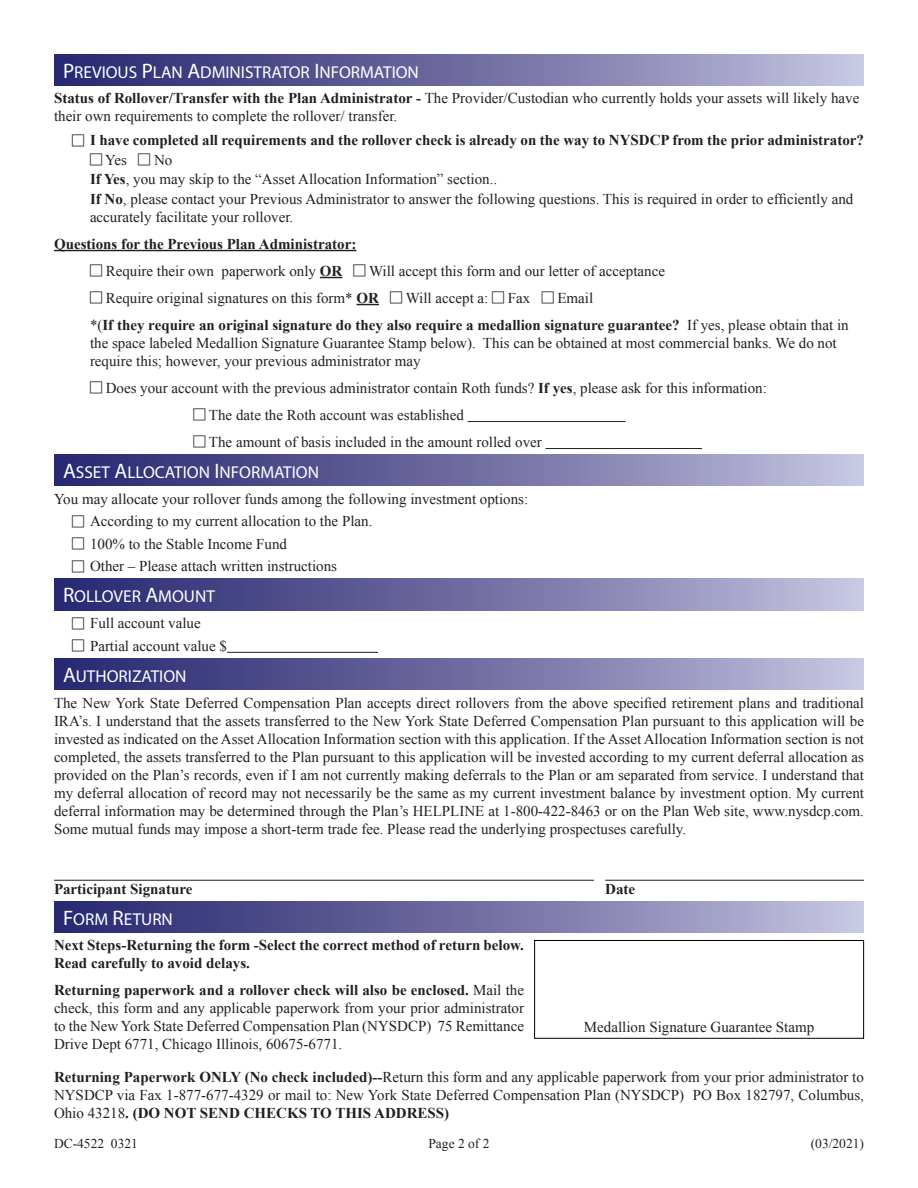
<style>
.page{position:relative;width:918px;height:1188px;background:#fff}
.page>*{position:absolute;margin:0;border:0;box-sizing:border-box;transform-origin:0 0}
.Section_Header{font:17.25px "Myriad Pro Regular SC820";color:#fff}
.Field_Label{font:15px/18px "Times New Roman";color:#231f20;text-align:justify}
.Field_Label-2{font:700 15px/18px "Times New Roman";color:#231f20}
.t1{font:13.5px "Times New Roman";color:#231f20}
.s1{font-size:21px}
.s2{font-weight:700}
</style>
<div class="page">
<div style="left:54px;top:901px;width:810px;height:32px;background:linear-gradient(to right,#22216b,#c1bedc)"></div>
<div style="left:534px;top:940px;width:330px;height:99px;border:1px solid #000"></div>
<div style="left:54px;top:658px;width:810px;height:32px;background:linear-gradient(to right,#22216b,#c1bedc)"></div>
<hr style="left:54px;top:880px;width:540px;height:1px;background:#231f20">
<hr style="left:605px;top:880px;width:259px;height:1px;background:#231f20">
<div style="left:54px;top:454px;width:810px;height:32px;background:linear-gradient(to right,#22216b,#c1bedc)"></div>
<div style="left:54px;top:579px;width:810px;height:31px;background:linear-gradient(to right,#22216b,#c1bedc)"></div>
<hr style="left:227px;top:652px;width:151px;height:1px;background:#231f20">
<div style="left:54px;top:54px;width:810px;height:32px;background:linear-gradient(to right,#22216b,#c1bedc)"></div>
<hr style="left:54px;top:250px;width:302px;height:1px;background:#231f20">
<svg style="left:320px;top:277px;width:22px;height:1px"></svg>
<svg style="left:357px;top:304px;width:22px;height:1px"></svg>
<hr style="left:468px;top:421px;width:157px;height:1px;background:#231f20">
<hr style="left:546px;top:448px;width:156px;height:1px;background:#231f20">
<p class="Section_Header" style="left:63px;top:61px;width:357px"><span class="s1">P</span>REVIOUS <span class="s1">P</span>LAN <span class="s1">A</span>DMINISTRATOR <span class="s1">I</span> NFORMATION</p>
<p class="Field_Label" style="left:54px;top:89px;width:807px"><span class="s2">Status of Rollover/Transfer with the Plan Administrator -</span> The Provider/Custodian who currently holds your assets will likely have their own requirements to complete the rollover/ transfer.</p>
<p class="Field_Label-2" style="left:90px;top:131px;width:776px">I have completed all requirements and the rollover check is already on the way to NYSDCP from the prior administrator?</p>
<p class="Field_Label" style="left:105px;top:151px;width:23px">Yes</p>
<p class="Field_Label" style="left:154px;top:151px;width:20px">No</p>
<p class="Field_Label" style="left:90px;top:170px;width:409px"><span class="s2">If Yes</span>, you may skip to the “Asset Allocation Information” section..</p>
<p class="Field_Label" style="left:90px;top:190px;width:765px"><span class="s2">If No</span>, please contact your Previous Administrator to answer the following questions. This is required in order to efficiently and accurately facilitate your rollover.</p>
<p class="Field_Label-2" style="left:54px;top:235px;width:304px">Questions for the Previous Plan Administrator:</p>
<p class="Field_Label" style="left:106px;top:262px;width:238px">Require their own paperwork only <span class="s2">OR</span></p>
<p class="Field_Label" style="left:369px;top:262px;width:297px">Will accept this form and our letter of acceptance</p>
<p class="Field_Label" style="left:106px;top:289px;width:275px">Require original signatures on this form* <span class="s2">OR</span></p>
<p class="Field_Label" style="left:406px;top:289px;width:84px">Will accept a:</p>
<p class="Field_Label" style="left:508px;top:289px;width:24px">Fax</p>
<p class="Field_Label" style="left:557px;top:289px;width:37px">Email</p>
<p class="Field_Label" style="left:90px;top:316px;width:760px;text-align:left">*(<span class="s2">If they require an original signature do they also require a medallion signature guarantee?</span> If yes, please obtain that in the space labeled Medallion Signature Guarantee Stamp below). This can be obtained at most commercial banks. We do not require this; however, your previous administrator may</p>
<p class="Field_Label" style="left:106px;top:379px;width:663px">Does your account with the previous administrator contain Roth funds? <span class="s2">If yes</span>, please ask for this information:</p>
<p class="Field_Label" style="left:209px;top:406px;width:256px">The date the Roth account was established</p>
<p class="Field_Label" style="left:209px;top:433px;width:334px">The amount of basis included in the amount rolled over</p>
<p class="Section_Header" style="left:63px;top:462px;width:258px"><span class="s1">A</span>SSET <span class="s1">A</span>LLOCATION <span class="s1">I</span> NFORMATION</p>
<p class="Field_Label" style="left:54px;top:490px;width:476px">You may allocate your rollover funds among the following investment options:</p>
<p class="Field_Label" style="left:90px;top:512px;width:284px">According to my current allocation to the Plan.</p>
<p class="Field_Label" style="left:90px;top:535px;width:199px">100% to the Stable Income Fund</p>
<p class="Field_Label" style="left:90px;top:557px;width:249px">Other – Please attach written instructions</p>
<p class="Section_Header" style="left:63px;top:586px;width:153px"><span class="s1">R</span>OLLOVER <span class="s1">A</span>MOUNT</p>
<p class="Field_Label" style="left:90px;top:614px;width:112px">Full account value</p>
<p class="Field_Label" style="left:90px;top:636px;width:139px">Partial account value $</p>
<p class="Section_Header" style="left:63px;top:665px;width:125px"><span class="s1">A</span>UTHORIZATION</p>
<p class="Field_Label" style="left:54px;top:693px;width:812px">The New York State Deferred Compensation Plan accepts direct rollovers from the above specified retirement plans and traditional IRA’s. I understand that the assets transferred to the New York State Deferred Compensation Plan pursuant to this application will be invested as indicated on the Asset Allocation Information section with this application. If the Asset Allocation Information section is not completed, the assets transferred to the Plan pursuant to this application will be invested according to my current deferral allocation as provided on the Plan’s records, even if I am not currently making deferrals to the Plan or am separated from service. I understand that my deferral allocation of record may not necessarily be the same as my current investment balance by investment option. My current deferral information may be determined through the Plan’s HELPLINE at 1-800-422-8463 or on the Plan Web site, www.nysdcp.com.<br>Some mutual funds may impose a short-term trade fee. Please read the underlying prospectuses carefully.</p>
<p class="Field_Label-2" style="left:54px;top:879px;width:140px">Participant Signature</p>
<p class="Field_Label-2" style="left:605px;top:879px;width:31px">Date</p>
<p class="Section_Header" style="left:63px;top:908px;width:111px"><span class="s1">F</span>ORM <span class="s1">R</span>ETURN</p>
<p class="Field_Label-2" style="left:54px;top:936px;width:472px">Next Steps-Returning the form -Select the correct method of return below.<br>Read carefully to avoid delays.</p>
<p class="Field_Label" style="left:54px;top:981px;width:472px"><span class="s2">Returning paperwork and a rollover check will also be enclosed.</span> Mail the check, this form and any applicable paperwork from your prior administrator to the New York State Deferred Compensation Plan (NYSDCP) 75 Remittance Drive Dept 6771, Chicago Illinois, 60675-6771.</p>
<p class="Field_Label" style="left:584px;top:1018px;width:232px">Medallion Signature Guarantee Stamp</p>
<p class="Field_Label" style="left:54px;top:1067px;width:812px"><span class="s2">Returning Paperwork ONLY (No check included)--</span>Return this form and any applicable paperwork from your prior administrator to NYSDCP via Fax 1-877-677-4329 or mail to: New York State Deferred Compensation Plan (NYSDCP) PO Box 182797, Columbus, Ohio 43218<span class="s2">. (DO NOT SEND CHECKS TO THIS ADDRESS)</span></p>
<p class="t1" style="left:54px;top:1134px;width:85px">DC-4522 0321</p>
<p class="t1" style="left:428px;top:1134px;width:63px">Page 2 of 2</p>
<p class="t1" style="left:811px;top:1134px;width:55px">(03/2021)</p>
</div>
